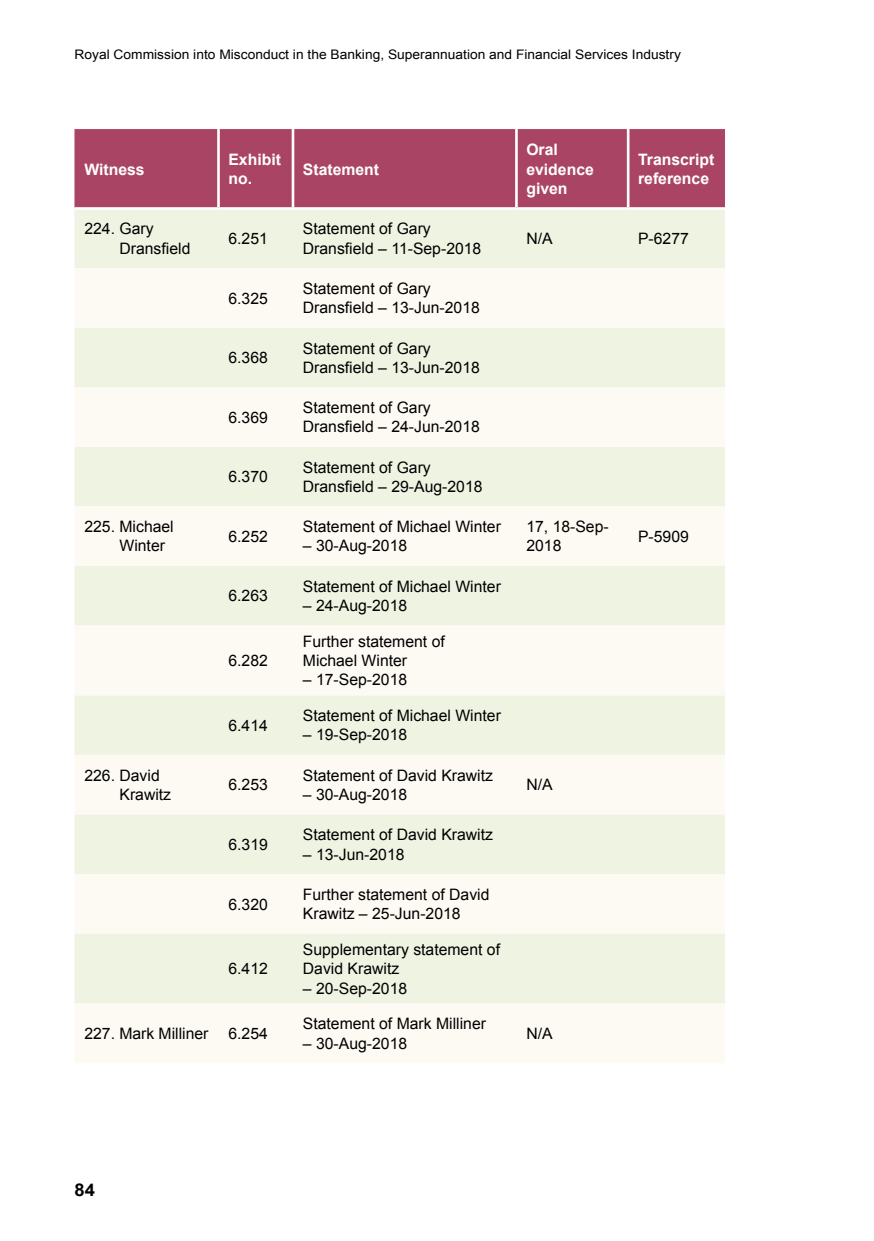
<style>
.page{position:relative;width:874px;height:1241px;background:#fff}
.page>*{position:absolute;margin:0;border:0;box-sizing:border-box;transform-origin:0 0}
.t1{font:700 17.5px "Arial";color:#000;scale:1.05 1}
.xquote_fo{font:15.75px/19.2px "Arial";color:#000}
.Body{font:700 15.75px/19.2px "Arial";color:#fff}
.t2{font:13.12px "Arial";color:#000;scale:1.05 1}
</style>
<div class="page">
<div style="left:74px;top:129px;width:650px;height:78px;background:#aa4465"></div>
<div style="left:74px;top:210px;width:650px;height:58px;background:#eff3e2"></div>
<svg style="left:74px;top:268px;width:650px;height:794px;fill:#fcfaf3"></svg>
<hr style="left:217px;top:129px;width:3px;height:78px;background:#fff">
<hr style="left:291px;top:129px;width:3px;height:78px;background:#fff">
<hr style="left:515px;top:129px;width:2px;height:78px;background:#fff">
<hr style="left:626px;top:129px;width:3px;height:78px;background:#fff">
<p class="t2" style="left:74px;top:46px;width:579px">Royal Commission into Misconduct in the Banking, Superannuation and Financial Services Industry</p>
<p class="Body" style="left:84px;top:160px;width:62px">Witness</p>
<p class="Body" style="left:228px;top:150px;width:54px">Exhibit no.</p>
<p class="Body" style="left:303px;top:160px;width:78px">Statement</p>
<p class="Body" style="left:526px;top:140px;width:69px">Oral evidence given</p>
<p class="Body" style="left:637px;top:150px;width:78px">Transcript reference</p>
<p class="xquote_fo" style="left:119px;top:219px;width:72px;text-indent:-35px">224. Gary<br>Dransfield</p>
<p class="xquote_fo" style="left:228px;top:229px;width:41px">6.251</p>
<p class="xquote_fo" style="left:303px;top:219px;width:180px">Statement of Gary<br>Dransfield – 11-Sep-2018</p>
<p class="xquote_fo" style="left:526px;top:229px;width:28px">N/A</p>
<p class="xquote_fo" style="left:637px;top:229px;width:52px">P-6277</p>
<p class="xquote_fo" style="left:228px;top:288px;width:41px">6.325</p>
<p class="xquote_fo" style="left:303px;top:279px;width:178px">Statement of Gary<br>Dransfield – 13-Jun-2018</p>
<p class="xquote_fo" style="left:228px;top:348px;width:41px">6.368</p>
<p class="xquote_fo" style="left:303px;top:338px;width:178px">Statement of Gary<br>Dransfield – 13-Jun-2018</p>
<p class="xquote_fo" style="left:228px;top:407px;width:41px">6.369</p>
<p class="xquote_fo" style="left:303px;top:398px;width:178px">Statement of Gary<br>Dransfield – 24-Jun-2018</p>
<p class="xquote_fo" style="left:228px;top:467px;width:41px">6.370</p>
<p class="xquote_fo" style="left:303px;top:457px;width:181px">Statement of Gary<br>Dransfield – 29-Aug-2018</p>
<p class="xquote_fo" style="left:119px;top:517px;width:56px;text-indent:-35px">225. Michael<br>Winter</p>
<p class="xquote_fo" style="left:228px;top:526px;width:41px">6.252</p>
<p class="xquote_fo" style="left:303px;top:517px;width:199px">Statement of Michael Winter</p>
<p class="xquote_fo" style="left:303px;top:536px;width:106px">– 30-Aug-2018</p>
<p class="xquote_fo" style="left:526px;top:517px;width:84px">17, 18-Sep-<br>2018</p>
<p class="xquote_fo" style="left:637px;top:526px;width:52px">P-5909</p>
<p class="xquote_fo" style="left:228px;top:586px;width:41px">6.263</p>
<p class="xquote_fo" style="left:228px;top:651px;width:41px">6.282</p>
<p class="xquote_fo" style="left:228px;top:715px;width:41px">6.414</p>
<p class="xquote_fo" style="left:119px;top:765px;width:53px;text-indent:-35px">226. David<br>Krawitz</p>
<p class="xquote_fo" style="left:228px;top:775px;width:41px">6.253</p>
<p class="xquote_fo" style="left:228px;top:834px;width:41px">6.319</p>
<p class="xquote_fo" style="left:303px;top:576px;width:199px">Statement of Michael Winter</p>
<p class="xquote_fo" style="left:303px;top:596px;width:106px">– 24-Aug-2018</p>
<p class="xquote_fo" style="left:303px;top:631px;width:143px">Further statement of</p>
<p class="xquote_fo" style="left:303px;top:651px;width:106px">Michael Winter</p>
<p class="xquote_fo" style="left:303px;top:670px;width:106px">– 17-Sep-2018</p>
<p class="xquote_fo" style="left:303px;top:706px;width:199px">Statement of Michael Winter</p>
<p class="xquote_fo" style="left:303px;top:725px;width:106px">– 19-Sep-2018</p>
<p class="xquote_fo" style="left:303px;top:765px;width:191px">Statement of David Krawitz</p>
<p class="xquote_fo" style="left:303px;top:785px;width:106px">– 30-Aug-2018</p>
<p class="xquote_fo" style="left:303px;top:825px;width:191px">Statement of David Krawitz</p>
<p class="xquote_fo" style="left:303px;top:844px;width:103px">– 13-Jun-2018</p>
<p class="xquote_fo" style="left:228px;top:894px;width:41px">6.320</p>
<p class="xquote_fo" style="left:303px;top:884px;width:188px">Further statement of David<br>Krawitz – 25-Jun-2018</p>
<p class="xquote_fo" style="left:228px;top:959px;width:41px">6.412</p>
<p class="xquote_fo" style="left:84px;top:1023px;width:125px">227. Mark Milliner</p>
<p class="xquote_fo" style="left:228px;top:1023px;width:41px">6.254</p>
<p class="xquote_fo" style="left:303px;top:939px;width:198px">Supplementary statement of<br>David Krawitz</p>
<p class="xquote_fo" style="left:303px;top:978px;width:106px">– 20-Sep-2018</p>
<p class="xquote_fo" style="left:303px;top:1014px;width:184px">Statement of Mark Milliner</p>
<p class="xquote_fo" style="left:303px;top:1033px;width:106px">– 30-Aug-2018</p>
<p class="xquote_fo" style="left:526px;top:775px;width:28px">N/A</p>
<p class="xquote_fo" style="left:526px;top:1023px;width:28px">N/A</p>
<p class="t1" style="left:74px;top:1178px;width:21px">84</p>
</div>
